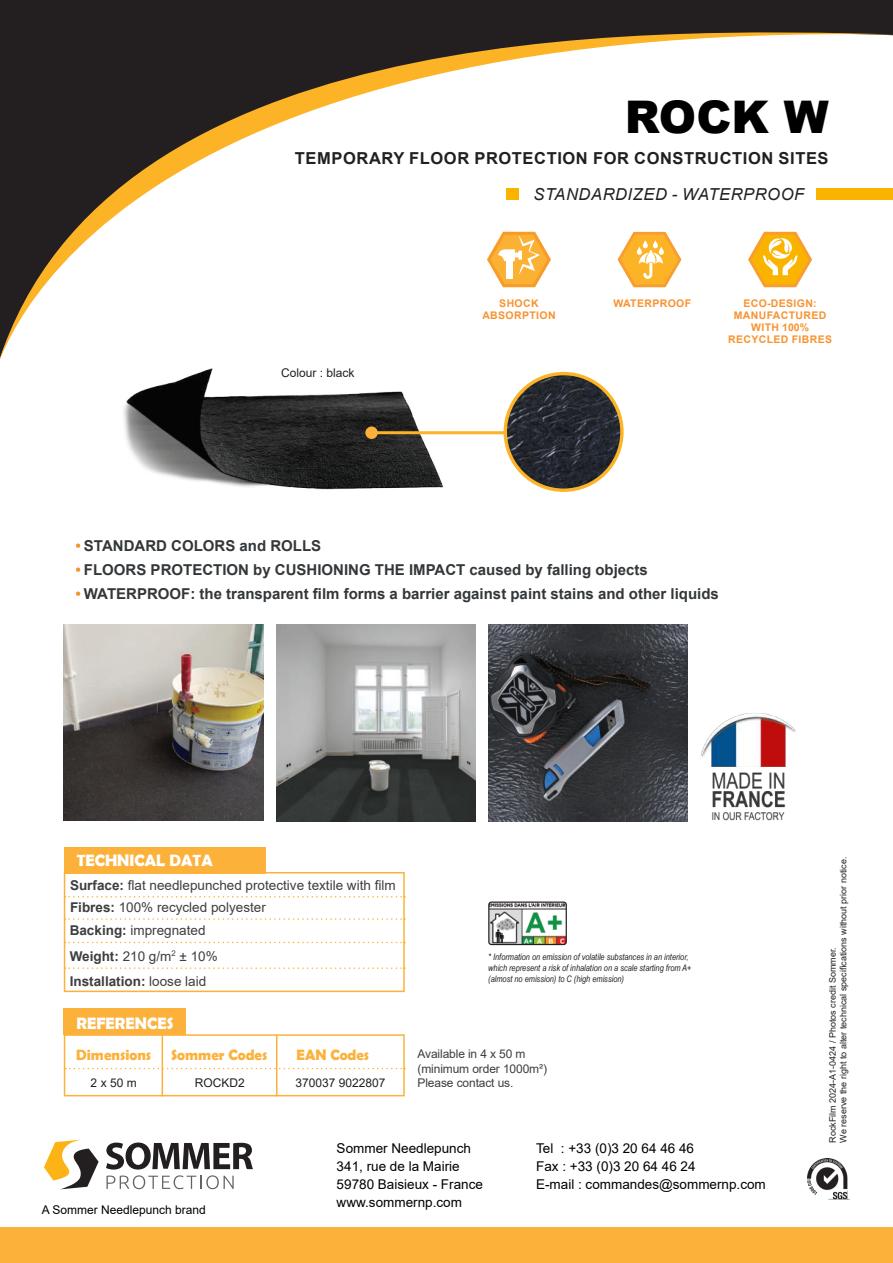
<style>
.page{position:relative;width:893px;height:1263px;background:#fff}
.page>*{position:absolute;margin:0;border:0;box-sizing:border-box;transform-origin:0 0}
.t1{font:900 45px "Arial";color:#000}
.t2{font:700 16.5px "Arial";letter-spacing:.035em;color:#231f20}
.t3{font:italic 16.5px "Arial";letter-spacing:.035em;color:#231f20}
.t4{font:700 16.5px "Berlin Sans FB Demi";color:#fff}
.t5{font:700 15px "Arial";color:#333739}
.t6{font:700 15px "Berlin Sans FB Demi";color:#fcb13b}
.t7{font:13.5px/18px "Arial";color:#000}
.t8{font:13.5px/22px "Arial";color:#3e3e3f}
.t9{font:700 13.5px "Arial";color:#3e3e3f}
.t10{font:12px/14.4px "Arial";letter-spacing:-.01em;color:#3e3e3f}
.t11{font:12px "Arial";color:#231f20}
.t12{font:12px "Arial";color:#000001}
.t13{font:700 10.5px/12px "Arial";letter-spacing:.035em;color:#f79330;text-align:center}
.t14{font:italic 9px/10.8px "Arial Narrow";color:#231f20}
.t15{font:9px/10.8px "Arial";color:#231f20}
.s1{color:#fff}
.s2{font-weight:700}
.s3{font-weight:400}
</style>
<div class="page">
<div style="left:0;top:0;width:893px;height:18px;background:#231f20"></div>
<svg style="left:0;top:18px;width:893px;height:361px"></svg>
<svg style="left:44px;top:1139px;width:55px;height:50px"></svg>
<svg style="left:106px;top:1142px;width:147px;height:27px"></svg>
<svg style="left:107px;top:1175px;width:127px;height:14px"></svg>
<div style="left:0;top:1227px;width:893px;height:36px;background:#fcb13b"></div>
<img style="left:807px;top:1159px;width:43px;height:40px">
<div style="left:816px;top:188px;width:77px;height:12px;background:#fab400"></div>
<div style="left:506px;top:188px;width:13px;height:12px;background:#fab400"></div>
<img style="left:122px;top:346px;width:347px;height:144px">
<img style="left:488px;top:625px;width:200px;height:196px">
<img style="left:276px;top:625px;width:199px;height:196px">
<svg style="left:485px;top:229px;width:68px;height:60px"></svg>
<svg style="left:746px;top:229px;width:68px;height:60px"></svg>
<div style="left:718px;top:299px;width:124px;height:48px;background:#fff"></div>
<svg style="left:616px;top:232px;width:67px;height:57px"></svg>
<svg style="left:637px;top:247px;width:5px;height:8px"></svg>
<svg style="left:643px;top:240px;width:5px;height:8px"></svg>
<svg style="left:659px;top:247px;width:5px;height:8px"></svg>
<svg style="left:653px;top:240px;width:5px;height:8px"></svg>
<hr style="left:374px;top:431px;width:135px;height:3px;background:#fcb325">
<div style="left:365px;top:426px;width:13px;height:13px;background:#fcb13b;border-radius:50%"></div>
<img style="left:64px;top:624px;width:199px;height:196px">
<img style="left:701px;top:713px;width:95px;height:108px">
<div style="left:64px;top:1034px;width:341px;height:62px;border:2px solid #fcb13b"></div>
<div style="left:64px;top:1009px;width:122px;height:26px;background:#fcb13b"></div>
<svg style="left:65px;top:1068px;width:340px;height:1px"></svg>
<hr style="left:162px;top:1035px;width:1px;height:61px;background:#fcb13b">
<hr style="left:276px;top:1035px;width:1px;height:61px;background:#fcb13b">
<div style="left:64px;top:847px;width:202px;height:26px;background:#fcb13b"></div>
<img style="left:505px;top:374px;width:117px;height:116px;border-radius:58px">
<div style="left:504px;top:372px;width:120px;height:120px;border:3px solid #fcb325;border-radius:50%"></div>
<div style="left:64px;top:872px;width:341px;height:120px;border:2px solid #fcb13b"></div>
<svg style="left:65px;top:896px;width:340px;height:1px"></svg>
<svg style="left:65px;top:918px;width:340px;height:2px"></svg>
<svg style="left:65px;top:942px;width:340px;height:1px"></svg>
<svg style="left:65px;top:967px;width:340px;height:2px"></svg>
<img style="left:490px;top:903px;width:75px;height:40px">
<div style="left:488px;top:901px;width:79px;height:44px;border:1px solid #231f20;border-radius:3px"></div>
<h1 class="t1" style="left:625px;top:85px;width:206px">ROCK W</h1>
<p class="t2" style="left:295px;top:147px;width:535px">TEMPORARY FLOOR PROTECTION FOR CONSTRUCTION SITES</p>
<p class="t3" style="left:533px;top:184px;width:272px">STANDARDIZED - WATERPROOF</p>
<p class="t11" style="left:281px;top:364px;width:75px">Colour : black</p>
<p class="t13" style="left:613px;top:297px;width:79px">WATERPROOF</p>
<p class="t13" style="left:482px;top:297px;width:75px">SHOCK<br>ABSORPTION</p>
<p class="t13" style="left:728px;top:297px;width:105px">ECO-DESIGN:<br>MANUFACTURED<br>WITH 100%<br>RECYCLED FIBRES</p>
<p class="t5" style="left:75px;top:535px;width:247px"><span class="s1">•</span> STANDARD COLORS and ROLLS</p>
<p class="t5" style="left:75px;top:559px;width:574px"><span class="s1">•</span> FLOORS PROTECTION by CUSHIONING THE IMPACT caused by falling objects</p>
<p class="t5" style="left:75px;top:583px;width:645px"><span class="s1">•</span> WATERPROOF: the transparent film forms a barrier against paint stains and other liquids</p>
<p class="t4" style="left:77px;top:850px;width:138px">TECHNICAL DATA</p>
<p class="t8" style="left:70px;top:874px;width:327px"><span class="s2">Surface:</span> flat needlepunched protective textile with film<br><span class="s2">Fibres:</span> 100% recycled polyester</p>
<p class="t8" style="left:70px;top:945px;width:150px"><span class="s2">Weight:</span> 210 g/m<sup>2</sup> ± 10%</p>
<p class="t8" style="left:70px;top:919px;width:137px"><span class="s2">Backing:</span> impregnated</p>
<p class="t9" style="left:70px;top:971px;width:138px">Installation: <span class="s3">loose laid</span></p>
<p class="t4" style="left:77px;top:1013px;width:98px">REFERENCES</p>
<p class="t6" style="left:76px;top:1046px;width:77px">Dimensions</p>
<p class="t6" style="left:171px;top:1046px;width:98px">Sommer Codes</p>
<p class="t6" style="left:297px;top:1046px;width:74px">EAN Codes</p>
<p class="t11" style="left:91px;top:1075px;width:48px">2 x 50 m</p>
<p class="t11" style="left:195px;top:1075px;width:52px">ROCKD2</p>
<p class="t11" style="left:295px;top:1075px;width:92px">370037 9022807</p>
<p class="t14" style="left:488px;top:951px;width:205px">* Information on emission of volatile substances in an interior, which represent a risk of inhalation on a scale starting from A+ (almost no emission) to C (high emission)</p>
<p class="t10" style="left:417px;top:1047px;width:131px">Available in 4 x 50 m (minimum order 1000m²)<br>Please contact us.</p>
<p class="t12" style="left:42px;top:1201px;width:166px">A Sommer Needlepunch brand</p>
<p class="t7" style="left:337px;top:1139px;width:148px">Sommer Needlepunch<br>341, rue de la Mairie<br>59780 Baisieux - France www.sommernp.com</p>
<p class="t7" style="left:536px;top:1139px;width:231px">Tel : +33 (0)3 20 64 46 46<br>Fax : +33 (0)3 20 64 46 24<br>E-mail : commandes@sommernp.com</p>
<p class="t15" style="left:827px;top:1143px;width:287px;rotate:-90deg">RockFilm 2024-A1-0424 / Photos credit Sommer.<br>We reserve the right to alter technical specifications without prior notice.</p>
</div>
